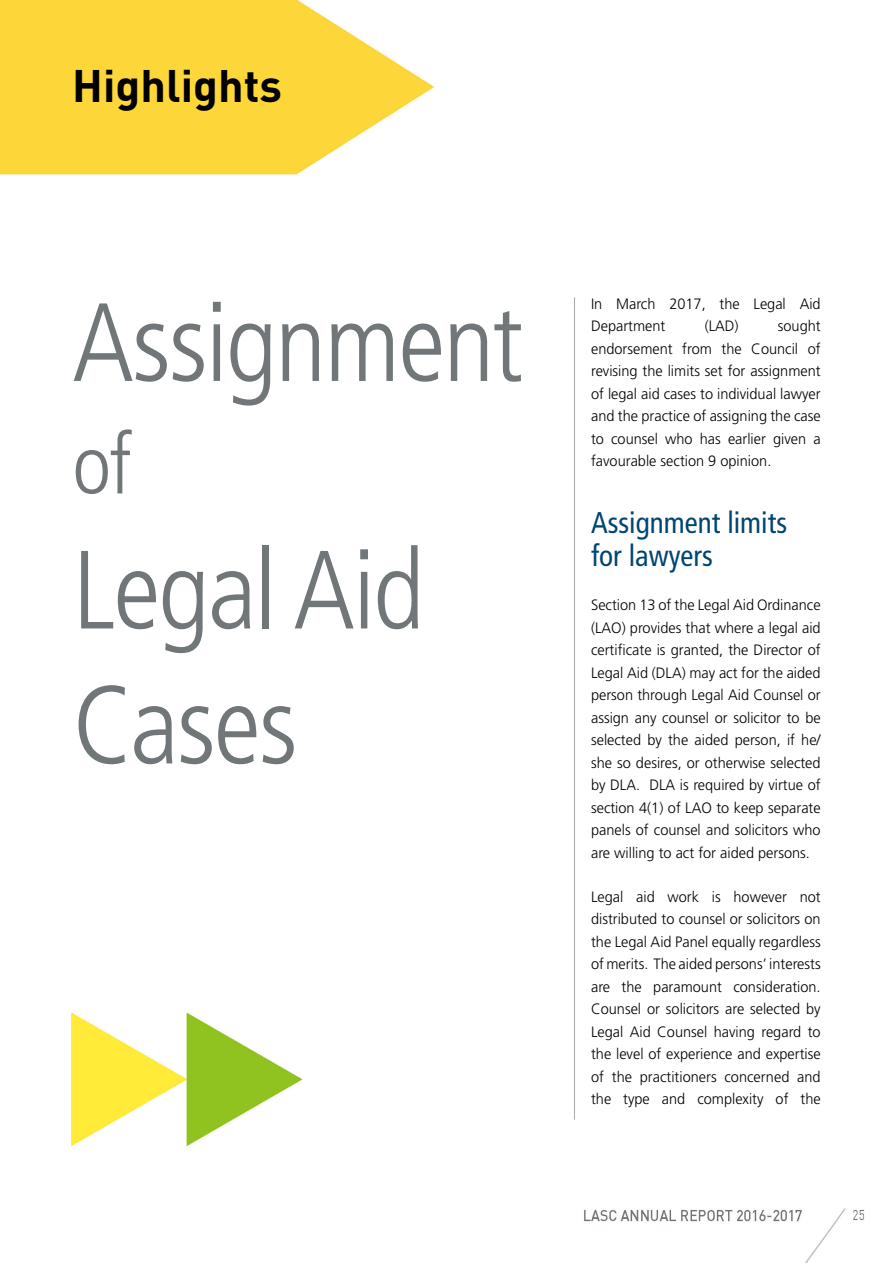
<style>
.page{position:relative;width:893px;height:1263px;background:#fff}
.page>*{position:absolute;margin:0;border:0;box-sizing:border-box;transform-origin:0 0}
.t1{font:300 condensed 111px/135px "Frutiger";letter-spacing:-.02em;color:#717679}
.t2{font:300 condensed 84px "Frutiger";color:#717679}
.t3{font:700 45px "DINOT";color:#000}
.t4{font:condensed 30px/33px "Frutiger";color:#004572}
.t5{font:300 15px/22.5px "Frutiger";color:#000;text-align:justify}
</style>
<div class="page">
<img style="left:0;top:0;width:865px;height:1263px">
<h1 class="t3" style="left:72px;top:56px;width:211px">Highlights</h1>
<h2 class="t1" style="left:72px;top:277px;width:452px">Assignment</h2>
<h2 class="t2" style="left:72px;top:417px;width:61px">of</h2>
<h2 class="t1" style="left:72px;top:524px;width:354px">Legal Aid<br>Cases</h2>
<p class="t5" style="left:591px;top:293px;width:231px">In March 2017, the Legal Aid<br>Department</p>
<p class="t5" style="left:705px;top:315px;width:35px">(LAD)</p>
<p class="t5" style="left:591px;top:315px;width:231px;text-indent:187px">sought endorsement from the Council of revising the limits set for assignment of legal aid cases to individual lawyer and the practice of assigning the case to counsel who has earlier given a favourable section 9 opinion.</p>
<h3 class="t4" style="left:591px;top:507px;width:198px">Assignment limits for lawyers</h3>
<p class="t5" style="left:591px;top:594px;width:231px">Section 13 of the Legal Aid Ordinance (LAO) provides that where a legal aid certificate is granted, the Director of Legal Aid (DLA) may act for the aided person through Legal Aid Counsel or assign any counsel or solicitor to be selected by the aided person, if he/ she so desires, or otherwise selected by DLA. DLA is required by virtue of section 4(1) of LAO to keep separate panels of counsel and solicitors who are willing to act for aided persons.</p>
<p class="t5" style="left:591px;top:885px;width:231px">Legal aid work is however not distributed to counsel or solicitors on the Legal Aid Panel equally regardless of merits. The aided persons’ interests are the paramount consideration.<br>Counsel or solicitors are selected by Legal Aid Counsel having regard to the level of experience and expertise of the practitioners concerned and the type and complexity of the</p>
</div>
